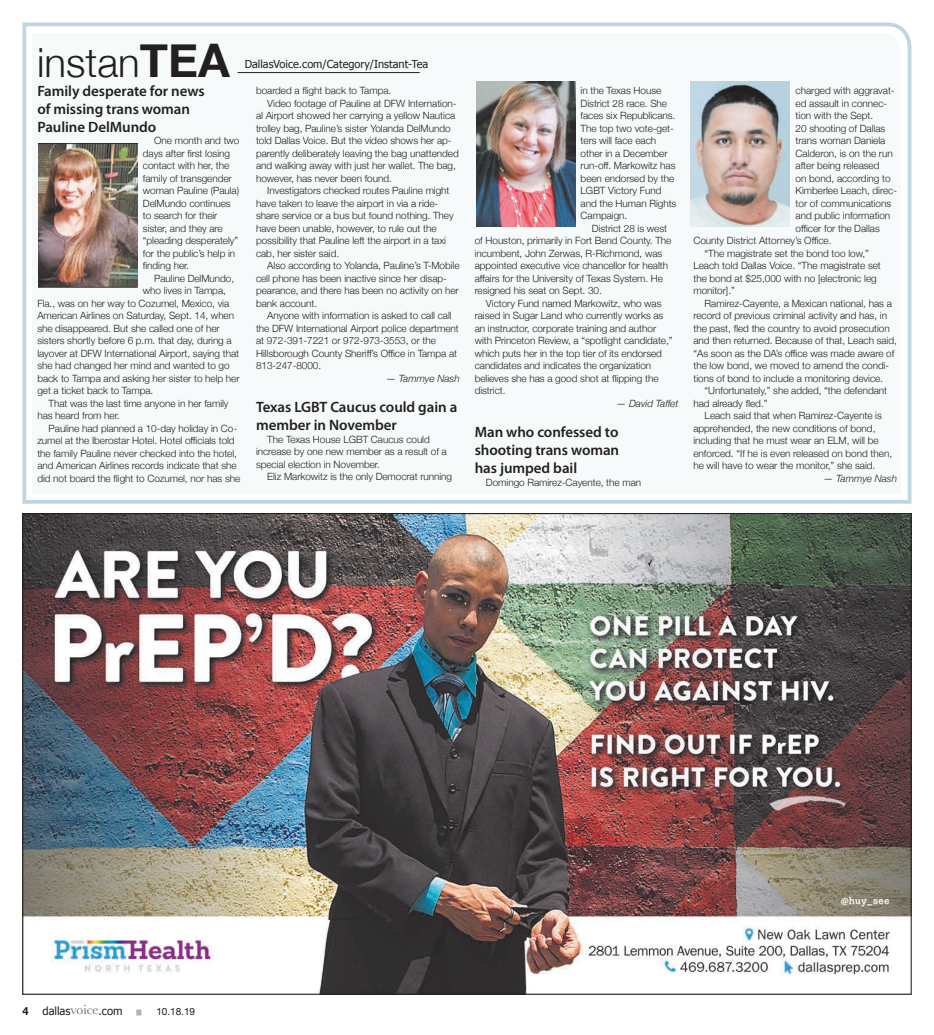
<style>
.page{position:relative;width:934px;height:1035px;background:#fff}
.page>*{position:absolute;margin:0;border:0;box-sizing:border-box;transform-origin:0 0}
.t1{font:300 40.25px "Helvetica Neue";color:#231f20}
.t2{font:600 15px/18px "Myriad Pro";letter-spacing:-.005em;color:#231f20}
.t3{font:11.25px "Tahoma";letter-spacing:-.005em;color:#231f20}
.t4{font:11px "Tahoma";color:#231f20}
.t5{font:300 10px/12.5px "Helvetica Neue";letter-spacing:-.005em;color:#231f20}
.t6{font:italic 300 10px "Helvetica Neue";letter-spacing:-.005em;color:#231f20}
.t7{font:10px "Helvetica Neue";color:#231f20}
.t8{font:5px "Helvetica Neue";color:#b2b3b7}
.s1{font-weight:700;font-size:46.25px}
.s2{font-family:"Helvetica Neue";font-weight:700}
.s3{font-family:"Baskerville";font-size:13.75px;color:#6c6d70}
</style>
<div class="page">
<svg style="left:22px;top:22px;width:890px;height:482px;background:#cbdee8"></svg>
<svg style="left:26px;top:27px;width:880px;height:473px"></svg>
<hr style="left:238px;top:72px;width:182px;height:1px;background:#231f20">
<img style="left:38px;top:143px;width:99px;height:145px">
<img style="left:476px;top:82px;width:99px;height:145px">
<img style="left:691px;top:82px;width:99px;height:145px">
<img style="left:24px;top:515px;width:885px;height:477px">
<h1 class="t1" style="left:37px;top:30px;width:194px">instan<span class="s1">TEA</span></h1>
<p class="t4" style="left:245px;top:56px;width:185px">DallasVoice.com/Category/Instant-Tea</p>
<h2 class="t2" style="left:37px;top:82px;width:169px">Family desperate for news of missing trans woman<br>Pauline DelMundo</h2>
<p class="t5" style="left:143px;top:134px;width:98px;text-indent:11px">One month and two days after first losing contact with her, the family of transgender woman Pauline (Paula)<br>DelMundo continues to search for their sister, and they are “pleading desperately” for the public’s help in finding her.</p>
<p class="t5" style="left:154px;top:271px;width:82px">Pauline DelMundo,</p>
<p class="t5" style="left:143px;top:284px;width:85px">who lives in Tampa,</p>
<p class="t5" style="left:37px;top:296px;width:193px">Fla., was on her way to Cozumel, Mexico, via</p>
<p class="t5" style="left:37px;top:309px;width:198px">American Airlines on Saturday, Sept. 14, when</p>
<p class="t5" style="left:37px;top:321px;width:184px">she disappeared. But she called one of her</p>
<p class="t5" style="left:37px;top:334px;width:196px">sisters shortly before 6 p.m. that day, during a</p>
<p class="t5" style="left:37px;top:346px;width:203px">layover at DFW International Airport, saying that</p>
<p class="t5" style="left:37px;top:359px;width:194px">she had changed her mind and wanted to go</p>
<p class="t5" style="left:37px;top:371px;width:204px">back to Tampa and asking her sister to help her</p>
<p class="t5" style="left:37px;top:384px;width:117px">get a ticket back to Tampa.</p>
<p class="t5" style="left:49px;top:396px;width:181px">That was the last time anyone in her family</p>
<p class="t5" style="left:37px;top:409px;width:84px">has heard from her.</p>
<p class="t5" style="left:49px;top:421px;width:190px">Pauline had planned a 10-day holiday in Co-</p>
<p class="t5" style="left:37px;top:434px;width:199px">zumel at the Iberostar Hotel. Hotel officials told</p>
<p class="t5" style="left:37px;top:446px;width:201px">the family Pauline never checked into the hotel,</p>
<p class="t5" style="left:37px;top:459px;width:201px">and American Airlines records indicate that she</p>
<p class="t5" style="left:37px;top:471px;width:204px">did not board the flight to Cozumel, nor has she</p>
<p class="t5" style="left:256px;top:84px;width:137px">boarded a flight back to Tampa.</p>
<p class="t5" style="left:267px;top:96px;width:191px">Video footage of Pauline at DFW Internation-</p>
<p class="t5" style="left:256px;top:109px;width:201px">al Airport showed her carrying a yellow Nautica</p>
<p class="t5" style="left:256px;top:121px;width:196px">trolley bag, Pauline’s sister Yolanda DelMundo</p>
<p class="t5" style="left:256px;top:134px;width:197px">told Dallas Voice. But the video shows her ap-</p>
<p class="t5" style="left:256px;top:146px;width:204px">parently deliberately leaving the bag unattended</p>
<p class="t5" style="left:256px;top:159px;width:201px">and walking away with just her wallet. The bag,</p>
<p class="t5" style="left:256px;top:171px;width:137px">however, has never been found.</p>
<p class="t5" style="left:267px;top:184px;width:184px">Investigators checked routes Pauline might</p>
<p class="t5" style="left:256px;top:196px;width:184px">have taken to leave the airport in via a ride-</p>
<p class="t5" style="left:256px;top:209px;width:199px">share service or a bus but found nothing. They</p>
<p class="t5" style="left:256px;top:221px;width:182px">have been unable, however, to rule out the</p>
<p class="t5" style="left:256px;top:234px;width:191px">possibility that Pauline left the airport in a taxi</p>
<p class="t5" style="left:256px;top:246px;width:85px">cab, her sister said.</p>
<p class="t5" style="left:267px;top:259px;width:194px">Also according to Yolanda, Pauline’s T-Mobile</p>
<p class="t5" style="left:256px;top:271px;width:192px">cell phone has been inactive since her disap-</p>
<p class="t5" style="left:256px;top:284px;width:204px">pearance, and there has been no activity on her</p>
<p class="t5" style="left:256px;top:296px;width:63px">bank account.</p>
<p class="t5" style="left:267px;top:309px;width:186px">Anyone with information is asked to call call</p>
<p class="t5" style="left:256px;top:321px;width:204px">the DFW International Airport police department</p>
<p class="t5" style="left:256px;top:334px;width:181px">at 972-391-7221 or 972-973-3553, or the</p>
<p class="t5" style="left:256px;top:346px;width:203px">Hillsborough County Sheriff’s Office in Tampa at</p>
<p class="t5" style="left:256px;top:359px;width:67px">813-247-8000.</p>
<p class="t6" style="left:386px;top:370px;width:75px">— Tammye Nash</p>
<h2 class="t2" style="left:256px;top:398px;width:203px">Texas LGBT Caucus could gain a member in November</h2>
<p class="t5" style="left:256px;top:432px;width:192px;text-indent:11px">The Texas House LGBT Caucus could increase by one new member as a result of a special election in November.</p>
<p class="t5" style="left:267px;top:470px;width:186px">Eliz Markowitz is the only Democrat running</p>
<p class="t5" style="left:580px;top:84px;width:97px">in the Texas House<br>District 28 race. She faces six Republicans.<br>The top two vote-get&shy;ters will face each other in a December run-off. Markowitz has been endorsed by the<br>LGBT Victory Fund and the Human Rights<br>Campaign.</p>
<p class="t5" style="left:475px;top:221px;width:198px;text-indent:117px">District 28 is west of Houston, primarily in Fort Bend County. The incumbent, John Zerwas, R-Richmond, was appointed executive vice chancellor for health affairs for the University of Texas System. He resigned his seat on Sept. 30.</p>
<p class="t5" style="left:475px;top:296px;width:199px;text-indent:11px">Victory Fund named Markowitz, who was raised in Sugar Land who currently works as an instructor, corporate training and author with Princeton Review, a “spotlight candidate,” which puts her in the top tier of its endorsed candidates and indicates the organization believes she has a good shot at flipping the district.</p>
<p class="t6" style="left:616px;top:395px;width:64px">— David Taffet</p>
<h2 class="t2" style="left:475px;top:423px;width:146px;text-align:justify">Man who confessed to shooting trans woman has jumped bail</h2>
<p class="t5" style="left:486px;top:475px;width:157px">Domingo Ramirez-Cayente, the man</p>
<p class="t5" style="left:795px;top:84px;width:101px">charged with aggravat-</p>
<p class="t5" style="left:795px;top:96px;width:93px">ed assault in connec-</p>
<p class="t5" style="left:795px;top:109px;width:79px">tion with the Sept.</p>
<p class="t5" style="left:795px;top:121px;width:91px">20 shooting of Dallas</p>
<p class="t5" style="left:795px;top:134px;width:91px">trans woman Daniela</p>
<p class="t5" style="left:795px;top:146px;width:99px">Calderon, is on the run</p>
<p class="t5" style="left:795px;top:159px;width:85px">after being released</p>
<p class="t5" style="left:795px;top:171px;width:96px">on bond, according to</p>
<p class="t5" style="left:795px;top:184px;width:103px">Kimberlee Leach, direc-</p>
<p class="t5" style="left:795px;top:196px;width:97px">tor of communications</p>
<p class="t5" style="left:795px;top:209px;width:96px">and public information</p>
<p class="t5" style="left:795px;top:221px;width:86px">officer for the Dallas</p>
<p class="t5" style="left:693px;top:234px;width:140px">County District Attorney’s Office.</p>
<p class="t5" style="left:704px;top:246px;width:166px">“The magistrate set the bond too low,”</p>
<p class="t5" style="left:693px;top:259px;width:189px">Leach told Dallas Voice. “The magistrate set</p>
<p class="t5" style="left:693px;top:271px;width:185px">the bond at $25,000 with no [electronic leg</p>
<p class="t5" style="left:693px;top:284px;width:43px">monitor].”</p>
<p class="t5" style="left:704px;top:296px;width:189px">Ramirez-Cayente, a Mexican national, has a</p>
<p class="t5" style="left:693px;top:309px;width:195px">record of previous criminal activity and has, in</p>
<p class="t5" style="left:693px;top:321px;width:198px">the past, fled the country to avoid prosecution</p>
<p class="t5" style="left:693px;top:334px;width:205px">and then returned. Because of that, Leach said,</p>
<p class="t5" style="left:693px;top:346px;width:202px">“As soon as the DA’s office was made aware of</p>
<p class="t5" style="left:693px;top:359px;width:197px">the low bond, we moved to amend the condi-</p>
<p class="t5" style="left:693px;top:371px;width:191px">tions of bond to include a monitoring device.</p>
<p class="t5" style="left:704px;top:384px;width:184px">“Unfortunately,” she added, “the defendant</p>
<p class="t5" style="left:693px;top:396px;width:75px">had already fled.”</p>
<p class="t5" style="left:704px;top:409px;width:179px">Leach said that when Ramirez-Cayente is</p>
<p class="t5" style="left:693px;top:421px;width:184px">apprehended, the new conditions of bond,</p>
<p class="t5" style="left:693px;top:434px;width:187px">including that he must wear an ELM, will be</p>
<p class="t5" style="left:693px;top:446px;width:200px">enforced. “If he is even released on bond then,</p>
<p class="t5" style="left:693px;top:459px;width:183px">he will have to wear the monitor,” she said.</p>
<p class="t6" style="left:823px;top:470px;width:75px">— Tammye Nash</p>
<p class="t3" style="left:22px;top:1003px;width:102px"><span class="s2">4</span> dallas<span class="s3">voice</span>.com</p>
<p class="t8" style="left:136px;top:1008px;width:6px">█</p>
<p class="t7" style="left:156px;top:1004px;width:40px">10.18.19</p>
</div>
